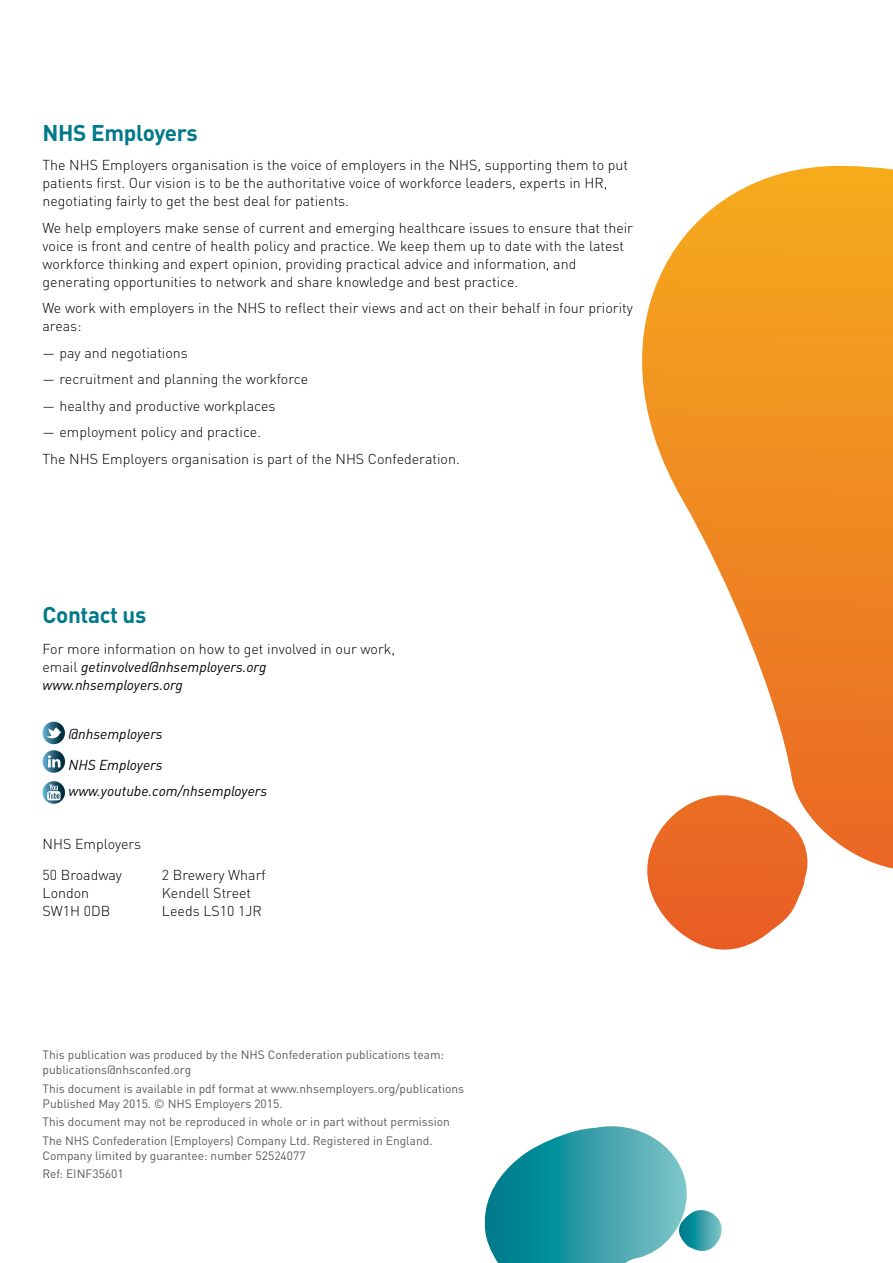
<style>
.page{position:relative;width:893px;height:1263px;background:#fff}
.page>*{position:absolute;margin:0;border:0;box-sizing:border-box;transform-origin:0 0}
.t1{font:700 22.5px "DINOT";letter-spacing:-.015em;color:#007a8b}
.t2{font:300 14.25px/18px "DINOT";color:#000}
.t3{font:italic 14.25px/30.8px "DINOT";color:#000}
.t4{font:12px/15px "DINOT";color:#58595b}
.s1{font-weight:400;font-style:italic}
</style>
<div class="page">
<svg style="left:43px;top:722px;width:22px;height:22px"></svg>
<svg style="left:46px;top:727px;width:16px;height:14px"></svg>
<svg style="left:43px;top:750px;width:22px;height:23px"></svg>
<svg style="left:48px;top:755px;width:13px;height:12px"></svg>
<svg style="left:43px;top:781px;width:22px;height:23px"></svg>
<svg style="left:47px;top:784px;width:14px;height:16px"></svg>
<svg style="left:647px;top:868px;width:161px;height:82px"></svg>
<svg style="left:642px;top:166px;width:251px;height:702px"></svg>
<svg style="left:484px;top:1126px;width:238px;height:137px"></svg>
<h1 class="t1" style="left:43px;top:118px;width:157px">NHS Employers</h1>
<p class="t2" style="left:43px;top:156px;width:587px">The NHS Employers organisation is the voice of employers in the NHS, supporting them to put patients first. Our vision is to be the authoritative voice of workforce leaders, experts in HR, negotiating fairly to get the best deal for patients.</p>
<p class="t2" style="left:43px;top:218px;width:592px">We help employers make sense of current and emerging healthcare issues to ensure that their voice is front and centre of health policy and practice. We keep them up to date with the latest workforce thinking and expert opinion, providing practical advice and information, and generating opportunities to network and share knowledge and best practice.</p>
<p class="t2" style="left:43px;top:299px;width:592px">We work with employers in the NHS to reflect their views and act on their behalf in four priority areas:</p>
<p class="t2" style="left:43px;top:343px;width:147px">— pay and negotiations</p>
<p class="t2" style="left:43px;top:370px;width:267px">— recruitment and planning the workforce</p>
<p class="t2" style="left:43px;top:396px;width:234px">— healthy and productive workplaces</p>
<p class="t2" style="left:43px;top:418px;width:419px;line-height:26.5px">— employment policy and practice.<br>The NHS Employers organisation is part of the NHS Confederation.</p>
<h1 class="t1" style="left:43px;top:600px;width:105px">Contact us</h1>
<p class="t2" style="left:43px;top:640px;width:354px">For more information on how to get involved in our work, email <span class="s1">getinvolved@nhsemployers.org www.nhsemployers.org</span></p>
<p class="t3" style="left:68px;top:718px;width:96px">@nhsemployers<br>NHS Employers</p>
<p class="t3" style="left:68px;top:775px;width:200px">www.youtube.com/nhsemployers</p>
<p class="t2" style="left:43px;top:828px;width:100px;line-height:30.8px">NHS Employers<br>50 Broadway</p>
<p class="t2" style="left:43px;top:884px;width:69px">London<br>SW1H 0DB</p>
<p class="t2" style="left:162px;top:865px;width:105px">2 Brewery Wharf<br>Kendell Street<br>Leeds LS10 1JR</p>
<p class="t4" style="left:43px;top:1047px;width:403px">This publication was produced by the NHS Confederation publications team: publications@nhsconfed.org</p>
<p class="t4" style="left:43px;top:1081px;width:423px">This document is available in pdf format at www.nhsemployers.org/publications<br>Published May 2015. © NHS Employers 2015.</p>
<p class="t4" style="left:43px;top:1112px;width:409px;line-height:18.5px">This document may not be reproduced in whole or in part without permission<br>The NHS Confederation (Employers) Company Ltd. Registered in England.</p>
<p class="t4" style="left:43px;top:1146px;width:265px;line-height:18.5px">Company limited by guarantee: number 52524077<br>Ref: EINF35601</p>
</div>
